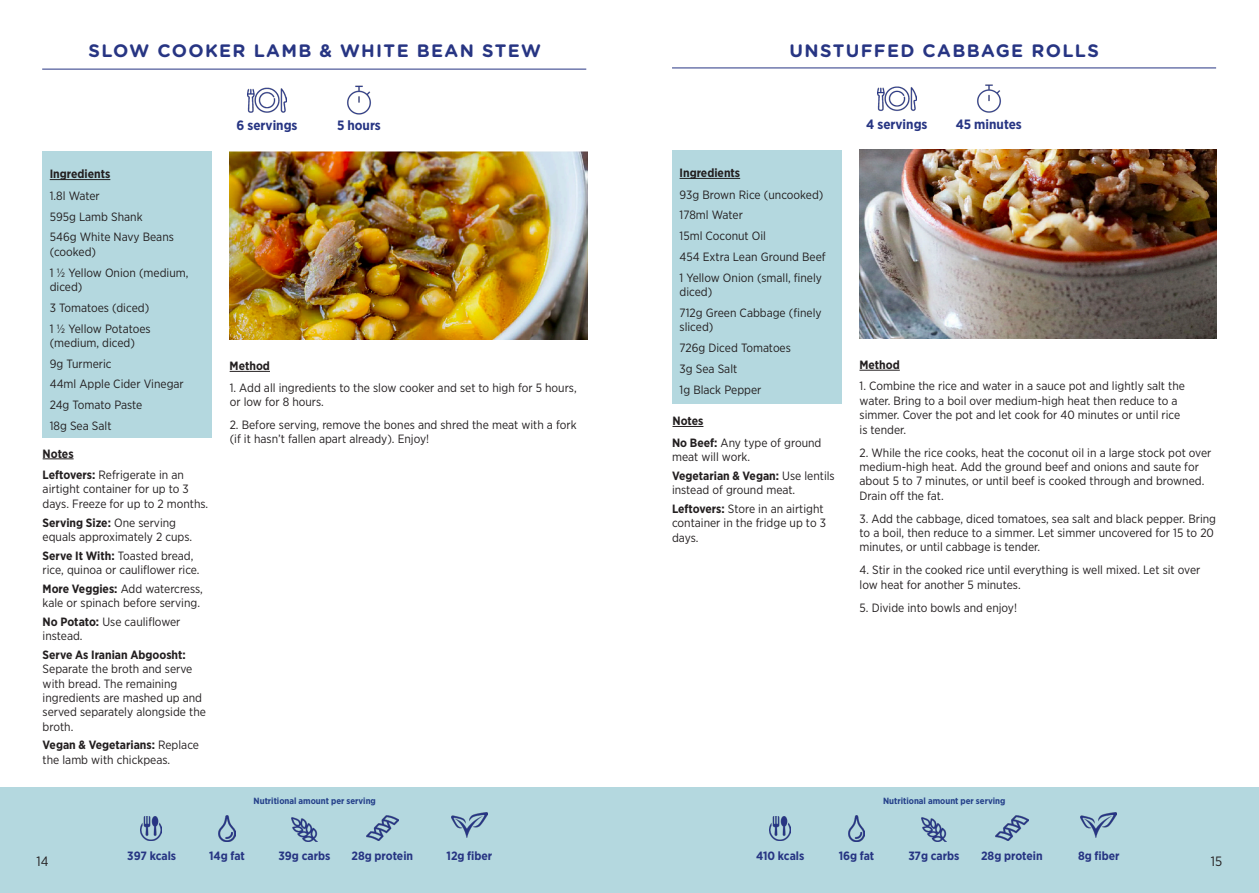
<style>
.page{position:relative;width:1259px;height:893px;background:#fff}
.page>*{position:absolute;margin:0;border:0;box-sizing:border-box;transform-origin:0 0}
.t1{font:700 18px "Gotham Rounded";letter-spacing:.075em;color:#273583}
.t2{font:700 13.5px "Gotham Narrow";color:#273583}
.t3{font:13.5px "Gotham Narrow";color:#231f20}
.t4{font:12px/14.4px "Gotham Narrow";color:#231f20}
.t5{font:700 12px "Gotham Narrow";color:#273583}
.t6{font:700 12px "Gotham Narrow";color:#231f20}
.t7{font:700 9px "Gotham Narrow";color:#24408a}
.s1{font-weight:700}
</style>
<div class="page">
<div style="left:0;top:788px;width:1259px;height:105px;background:#b4d8df"></div>
<img style="left:140px;top:816px;width:21px;height:24px">
<img style="left:769px;top:816px;width:22px;height:24px">
<img style="left:219px;top:815px;width:16px;height:26px">
<img style="left:848px;top:815px;width:17px;height:26px">
<img style="left:292px;top:817px;width:25px;height:24px">
<img style="left:921px;top:817px;width:25px;height:24px">
<img style="left:451px;top:813px;width:36px;height:25px">
<img style="left:1081px;top:813px;width:35px;height:25px">
<img style="left:366px;top:815px;width:33px;height:25px">
<img style="left:995px;top:815px;width:33px;height:25px">
<hr style="left:42px;top:69px;width:544px;height:1px;background:#273583">
<img style="left:248px;top:87px;width:38px;height:26px">
<img style="left:347px;top:85px;width:24px;height:30px">
<div style="left:42px;top:151px;width:170px;height:286px;background:#b4d8df"></div>
<img style="left:230px;top:151px;width:357px;height:188px">
<hr style="left:50px;top:179px;width:60px;height:1px;background:#231f20">
<hr style="left:43px;top:459px;width:31px;height:1px;background:#231f20">
<hr style="left:230px;top:371px;width:40px;height:1px;background:#231f20">
<hr style="left:672px;top:68px;width:544px;height:1px;background:#273583">
<img style="left:877px;top:86px;width:39px;height:25px">
<img style="left:977px;top:84px;width:24px;height:29px">
<div style="left:672px;top:150px;width:169px;height:254px;background:#b4d8df"></div>
<img style="left:859px;top:150px;width:357px;height:188px">
<hr style="left:679px;top:178px;width:61px;height:1px;background:#231f20">
<hr style="left:672px;top:426px;width:31px;height:1px;background:#231f20">
<hr style="left:859px;top:370px;width:41px;height:1px;background:#231f20">
<p class="t1" style="left:89px;top:37px;width:454px">SLOW COOKER LAMB &amp; WHITE BEAN STEW</p>
<p class="t1" style="left:789px;top:37px;width:311px">UNSTUFFED CABBAGE ROLLS</p>
<p class="t2" style="left:237px;top:116px;width:62px">6 servings</p>
<p class="t2" style="left:337px;top:116px;width:45px">5 hours</p>
<p class="t2" style="left:866px;top:115px;width:63px">4 servings</p>
<p class="t2" style="left:955px;top:115px;width:68px">45 minutes</p>
<p class="t6" style="left:50px;top:166px;width:62px">Ingredients</p>
<p class="t6" style="left:679px;top:165px;width:62px">Ingredients</p>
<p class="t4" style="left:50px;top:188px;width:52px">1.8l Water</p>
<p class="t4" style="left:50px;top:209px;width:94px">595g Lamb Shank</p>
<p class="t4" style="left:50px;top:230px;width:126px">546g White Navy Beans (cooked)</p>
<p class="t4" style="left:50px;top:265px;width:140px">1 1/2 Yellow Onion (medium, diced)</p>
<p class="t4" style="left:50px;top:300px;width:101px">3 Tomatoes (diced)</p>
<p class="t4" style="left:50px;top:321px;width:102px">1 1/2 Yellow Potatoes (medium, diced)</p>
<p class="t4" style="left:50px;top:356px;width:63px">9g Turmeric</p>
<p class="t4" style="left:50px;top:377px;width:135px">44ml Apple Cider Vinegar</p>
<p class="t4" style="left:50px;top:398px;width:94px">24g Tomato Paste</p>
<p class="t4" style="left:50px;top:418px;width:63px">18g Sea Salt</p>
<p class="t6" style="left:43px;top:446px;width:32px">Notes</p>
<p class="t4" style="left:43px;top:467px;width:167px"><span class="s1">Leftovers:</span> Refrigerate in an airtight container for up to 3 days. Freeze for up to 2 months.</p>
<p class="t4" style="left:43px;top:515px;width:151px"><span class="s1">Serving Size:</span> One serving equals approximately 2 cups.</p>
<p class="t4" style="left:43px;top:548px;width:158px"><span class="s1">Serve It With:</span> Toasted bread, rice, quinoa or cauliflower rice.</p>
<p class="t4" style="left:43px;top:581px;width:162px"><span class="s1">More Veggies:</span> Add watercress, kale or spinach before serving.</p>
<p class="t4" style="left:43px;top:614px;width:139px"><span class="s1">No Potato:</span> Use cauliflower instead.</p>
<p class="t4" style="left:43px;top:647px;width:165px"><span class="s1">Serve As Iranian Abgoosht:<br></span>Separate the broth and serve with bread. The remaining ingredients are mashed up and served separately alongside the broth.</p>
<p class="t4" style="left:43px;top:738px;width:158px"><span class="s1">Vegan &amp; Vegetarians:</span> Replace the lamb with chickpeas.</p>
<p class="t6" style="left:230px;top:358px;width:42px">Method</p>
<p class="t4" style="left:230px;top:380px;width:348px">1. Add all ingredients to the slow cooker and set to high for 5 hours, or low for 8 hours.</p>
<p class="t4" style="left:230px;top:417px;width:348px">2. Before serving, remove the bones and shred the meat with a fork (if it hasn’t fallen apart already). Enjoy!</p>
<p class="t4" style="left:679px;top:187px;width:145px">93g Brown Rice (uncooked)</p>
<p class="t4" style="left:679px;top:208px;width:65px">178ml Water</p>
<p class="t4" style="left:679px;top:229px;width:88px">15ml Coconut Oil</p>
<p class="t4" style="left:679px;top:249px;width:148px">454 Extra Lean Ground Beef</p>
<p class="t4" style="left:679px;top:270px;width:144px">1 Yellow Onion (small, finely diced)</p>
<p class="t4" style="left:679px;top:305px;width:143px">712g Green Cabbage (finely sliced)</p>
<p class="t4" style="left:679px;top:340px;width:113px">726g Diced Tomatoes</p>
<p class="t4" style="left:679px;top:361px;width:59px">3g Sea Salt</p>
<p class="t4" style="left:679px;top:382px;width:83px">1g Black Pepper</p>
<p class="t6" style="left:672px;top:413px;width:32px">Notes</p>
<p class="t4" style="left:672px;top:435px;width:151px"><span class="s1">No Beef:</span> Any type of ground meat will work.</p>
<p class="t4" style="left:672px;top:468px;width:164px"><span class="s1">Vegetarian &amp; Vegan:</span> Use lentils instead of ground meat.</p>
<p class="t4" style="left:672px;top:501px;width:155px"><span class="s1">Leftovers:</span> Store in an airtight container in the fridge up to 3 days.</p>
<p class="t6" style="left:859px;top:357px;width:42px">Method</p>
<p class="t4" style="left:859px;top:379px;width:327px">1. Combine the rice and water in a sauce pot and lightly salt the water. Bring to a boil over medium-high heat then reduce to a simmer. Cover the pot and let cook for 40 minutes or until rice is tender.</p>
<p class="t4" style="left:859px;top:445px;width:353px">2. While the rice cooks, heat the coconut oil in a large stock pot over medium-high heat. Add the ground beef and onions and saute for about 5 to 7 minutes, or until beef is cooked through and browned.<br>Drain off the fat.</p>
<p class="t4" style="left:859px;top:511px;width:358px">3. Add the cabbage, diced tomatoes, sea salt and black pepper. Bring to a boil, then reduce to a simmer. Let simmer uncovered for 15 to 20 minutes, or until cabbage is tender.</p>
<p class="t4" style="left:859px;top:563px;width:342px">4. Stir in the cooked rice until everything is well mixed. Let sit over low heat for another 5 minutes.</p>
<p class="t4" style="left:859px;top:600px;width:159px">5. Divide into bowls and enjoy!</p>
<p class="t7" style="left:254px;top:795px;width:124px">Nutritional amount per serving</p>
<p class="t7" style="left:883px;top:795px;width:124px">Nutritional amount per serving</p>
<p class="t5" style="left:756px;top:848px;width:50px">410 kcals</p>
<p class="t5" style="left:838px;top:848px;width:37px">16g fat</p>
<p class="t5" style="left:908px;top:848px;width:53px">37g carbs</p>
<p class="t5" style="left:981px;top:848px;width:63px">28g protein</p>
<p class="t5" style="left:1078px;top:848px;width:43px">8g fiber</p>
<p class="t5" style="left:127px;top:848px;width:50px">397 kcals</p>
<p class="t5" style="left:209px;top:848px;width:37px">14g fat</p>
<p class="t5" style="left:278px;top:848px;width:53px">39g carbs</p>
<p class="t5" style="left:351px;top:848px;width:63px">28g protein</p>
<p class="t5" style="left:446px;top:848px;width:47px">12g fiber</p>
<p class="t3" style="left:36px;top:852px;width:14px">14</p>
<p class="t3" style="left:1210px;top:852px;width:13px">15</p>
</div>
